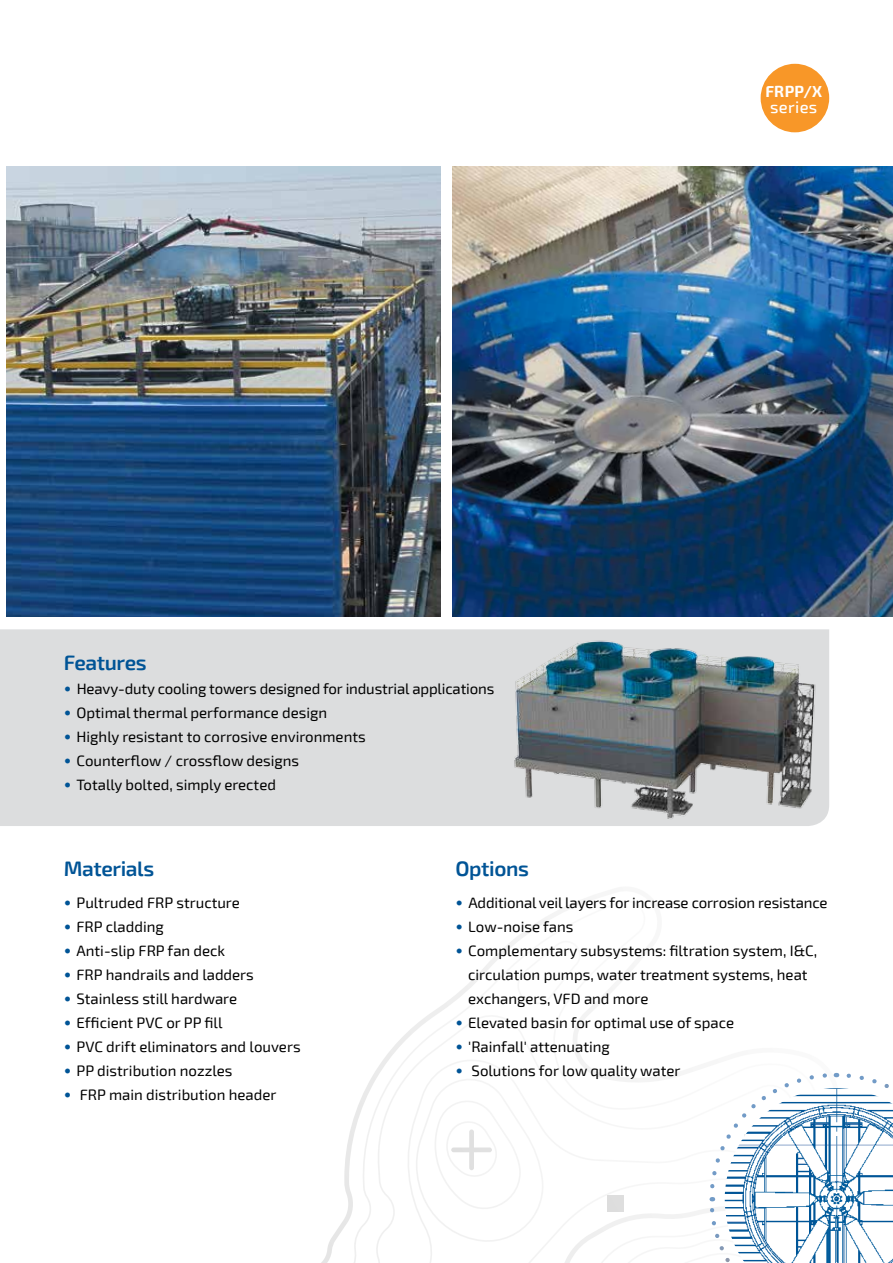
<style>
.page{position:relative;width:893px;height:1263px;background:#fff}
.page>*{position:absolute;margin:0;border:0;box-sizing:border-box;transform-origin:0 0}
.t1{font:600 21px "Exo 2";letter-spacing:-.02em;color:#005496}
.t2{font:500 16.5px "Exo 2";letter-spacing:.02em;color:#fff}
.t3{font:700 15.6px "Exo 2";color:#fff}
.t4{font:15px/24px "Exo 2";color:#000}
.s1{font-family:"DIN";font-weight:500;color:#005496}
</style>
<div class="page">
<img style="left:453px;top:167px;width:440px;height:450px">
<img style="left:6px;top:167px;width:434px;height:450px">
<div style="left:1px;top:629px;width:479px;height:197px;background:#dcddde"></div>
<svg style="left:0;top:629px;width:1px;height:197px"></svg>
<svg style="left:321px;top:906px;width:568px;height:357px"></svg>
<img style="left:725px;top:1088px;width:168px;height:175px">
<img style="left:480px;top:629px;width:349px;height:197px">
<div style="left:761px;top:64px;width:68px;height:68px;background:#f89728;border-radius:50%"></div>
<h1 class="t1" style="left:64px;top:650px;width:84px">Features</h1>
<p class="t4" style="left:64px;top:677px;width:432px"><span class="s1">•</span> Heavy-duty cooling towers designed for industrial applications</p>
<p class="t4" style="left:64px;top:701px;width:265px"><span class="s1">•</span> Optimal thermal performance design</p>
<p class="t4" style="left:64px;top:725px;width:303px"><span class="s1">•</span> Highly resistant to corrosive environments</p>
<p class="t4" style="left:64px;top:749px;width:237px"><span class="s1">•</span> Counterflow / crossflow designs</p>
<p class="t4" style="left:64px;top:773px;width:214px"><span class="s1">•</span> Totally bolted, simply erected</p>
<p class="t3" style="left:765px;top:82px;width:58px">FRPP/X</p>
<p class="t2" style="left:770px;top:98px;width:49px">series</p>
<h1 class="t1" style="left:64px;top:856px;width:92px">Materials</h1>
<p class="t4" style="left:64px;top:891px;width:178px"><span class="s1">•</span> Pultruded FRP structure</p>
<p class="t4" style="left:64px;top:915px;width:102px"><span class="s1">•</span> FRP cladding</p>
<p class="t4" style="left:64px;top:939px;width:163px"><span class="s1">•</span> Anti-slip FRP fan deck</p>
<p class="t4" style="left:64px;top:963px;width:192px"><span class="s1">•</span> FRP handrails and ladders</p>
<p class="t4" style="left:64px;top:987px;width:175px"><span class="s1">•</span> Stainless still hardware</p>
<p class="t4" style="left:64px;top:1011px;width:160px"><span class="s1">•</span> Efficient PVC or PP fill</p>
<p class="t4" style="left:64px;top:1035px;width:238px"><span class="s1">•</span> PVC drift eliminators and louvers</p>
<p class="t4" style="left:64px;top:1059px;width:170px"><span class="s1">•</span> PP distribution nozzles</p>
<p class="t4" style="left:64px;top:1083px;width:214px"><span class="s1">•</span> FRP main distribution header</p>
<h1 class="t1" style="left:455px;top:856px;width:75px">Options</h1>
<p class="t4" style="left:455px;top:891px;width:374px"><span class="s1">•</span> Additional veil layers for increase corrosion resistance</p>
<p class="t4" style="left:455px;top:915px;width:120px"><span class="s1">•</span> Low-noise fans</p>
<p class="t4" style="left:468px;top:939px;width:350px;text-indent:-13px"><span class="s1">•</span> Complementary subsystems: filtration system, I&amp;C, circulation pumps, water treatment systems, heat exchangers, VFD and more</p>
<p class="t4" style="left:455px;top:1011px;width:280px"><span class="s1">•</span> Elevated basin for optimal use of space</p>
<p class="t4" style="left:455px;top:1035px;width:156px"><span class="s1">•</span> 'Rainfall' attenuating</p>
<p class="t4" style="left:455px;top:1059px;width:227px"><span class="s1">•</span> Solutions for low quality water</p>
</div>
